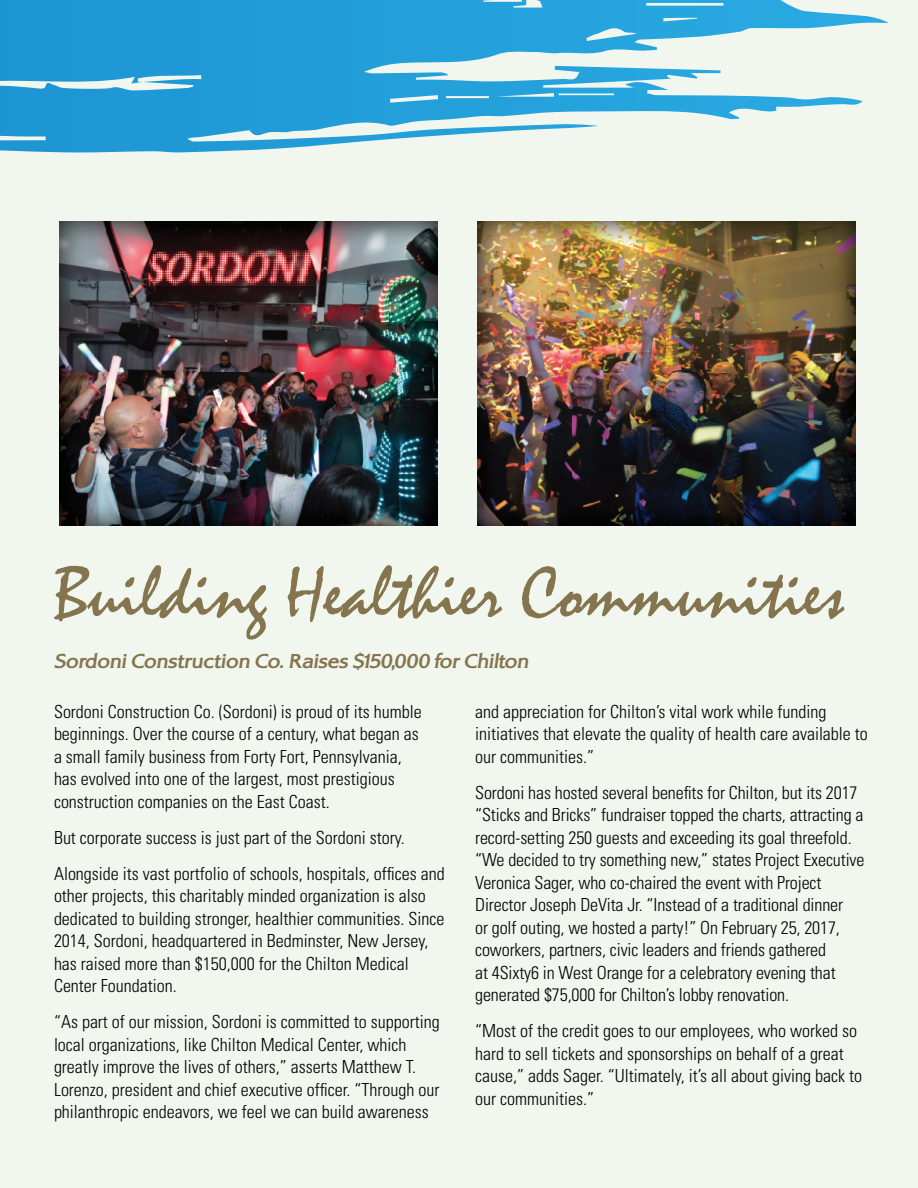
<style>
.page{position:relative;width:918px;height:1188px;background:#f1f7ef}
.page>*{position:absolute;margin:0;border:0;box-sizing:border-box;transform-origin:0 0}
.t1{font:75px "Mistral";color:#85754e}
.t2{font:700 21px "Alexon";letter-spacing:-.015em;color:#85754e}
.t3{font:300 condensed 18px/22.5px "Univers";color:#000}
</style>
<div class="page">
<svg style="left:0;top:0;width:863px;height:153px"></svg>
<img style="left:59px;top:221px;width:378px;height:304px">
<img style="left:478px;top:221px;width:378px;height:304px">
<h1 class="t1" style="left:54px;top:551px;width:792px">Building Healthier Communities</h1>
<p class="t2" style="left:54px;top:646px;width:480px">SordoniConstruction Co.Raises $150,000 for Chilton</p>
<p class="t3" style="left:54px;top:700px;width:369px">Sordoni Construction Co. (Sordoni) is proud of its humble beginnings. Over the course of a century, what began as a small family business from Forty Fort, Pennsylvania, has evolved into one of the largest, most prestigious construction companies on the East Coast.</p>
<p class="t3" style="left:54px;top:819px;width:392px;line-height:36px">But corporate success is just part of the Sordoni story.<br>Alongside its vast portfolio of schools, hospitals, offices and</p>
<p class="t3" style="left:54px;top:884px;width:392px">other projects, this charitably minded organization is also dedicated to building stronger, healthier communities. Since 2014, Sordoni, headquartered in Bedminster, New Jersey, has raised more than $150,000 for the Chilton Medical Center Foundation.</p>
<p class="t3" style="left:54px;top:1010px;width:387px">“As part of our mission, Sordoni is committed to supporting local organizations, like Chilton Medical Center, which greatly improve the lives of others,” asserts Matthew T.<br>Lorenzo, president and chief executive officer. “Through our philanthropic endeavors, we feel we can build awareness</p>
<p class="t3" style="left:475px;top:700px;width:394px">and appreciation for Chilton’s vital work while funding initiatives that elevate the quality of health care available to our communities.”</p>
<p class="t3" style="left:475px;top:781px;width:391px">Sordoni has hosted several benefits for Chilton, but its 2017 “Sticks and Bricks” fundraiser topped the charts, attracting a record-setting 250 guests and exceeding its goal threefold. “We decided to try something new,” states Project Executive Veronica Sager, who co-chaired the event with Project Director Joseph DeVita Jr. “Instead of a traditional dinner<br>or golf outing, we hosted a party!” On February 25, 2017, coworkers, partners, civic leaders and friends gathered<br>at 4Sixty6 in West Orange for a celebratory evening that generated $75,000 for Chilton’s lobby renovation.</p>
<p class="t3" style="left:475px;top:1019px;width:389px">“Most of the credit goes to our employees, who worked so hard to sell tickets and sponsorships on behalf of a great cause,” adds Sager. “Ultimately, it’s all about giving back to our communities.”</p>
</div>
